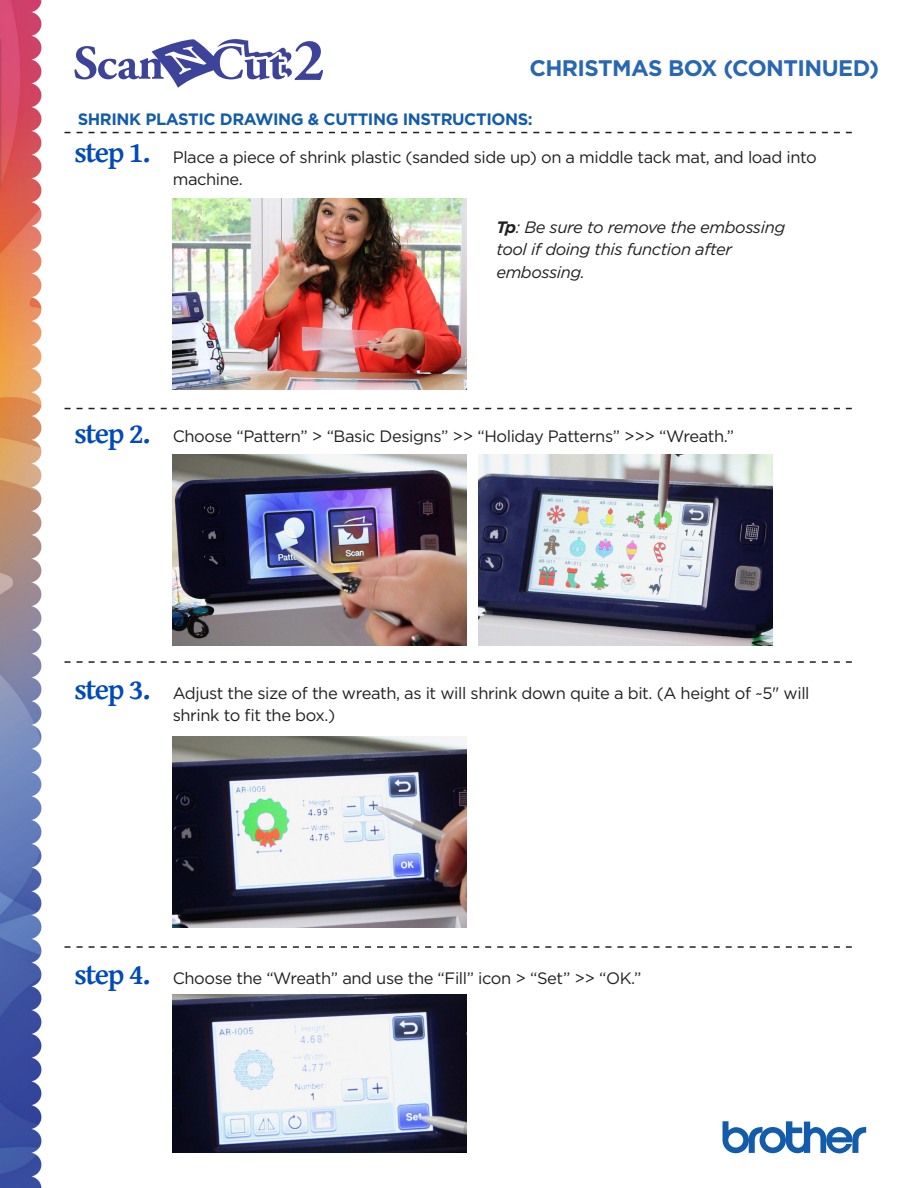
<style>
.page{position:relative;width:918px;height:1188px;background:#fff}
.page>*{position:absolute;margin:0;border:0;box-sizing:border-box;transform-origin:0 0}
.t1{font:700 29.7px "Gentium Basic";letter-spacing:-.05em;color:#004aba}
.t2{font:700 22.5px "Gotham";letter-spacing:-.025em;color:#2a67b2}
.t3{font:16.5px/22.5px "Gotham";letter-spacing:-.025em;color:#231f20}
.t4{font:italic 16.5px/22.5px "Gotham";letter-spacing:-.025em;color:#231f20}
.t5{font:700 16.5px "Gotham";letter-spacing:-.025em;color:#135cab}
.s1{font-weight:700}
</style>
<div class="page">
<img style="left:0;top:0;width:867px;height:1188px">
<svg style="left:75px;top:39px;width:248px;height:49px"></svg>
<svg style="left:65px;top:408px;width:787px;height:1px"></svg>
<svg style="left:65px;top:661px;width:787px;height:2px"></svg>
<img style="left:173px;top:199px;width:294px;height:191px">
<svg style="left:65px;top:132px;width:787px;height:1px"></svg>
<img style="left:173px;top:454px;width:294px;height:191px">
<img style="left:173px;top:736px;width:294px;height:191px">
<svg style="left:65px;top:946px;width:787px;height:2px"></svg>
<img style="left:173px;top:994px;width:294px;height:158px">
<svg style="left:723px;top:1121px;width:143px;height:32px"></svg>
<img style="left:478px;top:454px;width:294px;height:191px">
<p class="t2" style="left:529px;top:55px;width:351px">CHRISTMAS BOX (CONTINUED)</p>
<p class="t5" style="left:78px;top:110px;width:457px">SHRINK PLASTIC DRAWING &amp; CUTTING INSTRUCTIONS:</p>
<p class="t1" style="left:75px;top:130px;width:77px">step 1.</p>
<p class="t3" style="left:173px;top:146px;width:646px">Place a piece of shrink plastic (sanded side up) on a middle tack mat, and load into machine.</p>
<p class="t4" style="left:496px;top:216px;width:290px"><span class="s1">Tp</span>: Be sure to remove the embossing tool if doing this function after embossing.</p>
<p class="t1" style="left:75px;top:411px;width:77px">step 2.</p>
<p class="t3" style="left:173px;top:425px;width:563px">Choose “Pattern” &gt; “Basic Designs” &gt;&gt; “Holiday Patterns” &gt;&gt;&gt; “Wreath.”</p>
<p class="t1" style="left:75px;top:667px;width:77px">step 3.</p>
<p class="t3" style="left:173px;top:681px;width:638px">Adjust the size of the wreath, as it will shrink down quite a bit. (A height of ~5" will shrink to fit the box.)</p>
<p class="t1" style="left:75px;top:952px;width:77px">step 4.</p>
<p class="t3" style="left:173px;top:966px;width:470px">Choose the “Wreath” and use the “Fill” icon &gt; “Set” &gt;&gt; “OK.”</p>
</div>
